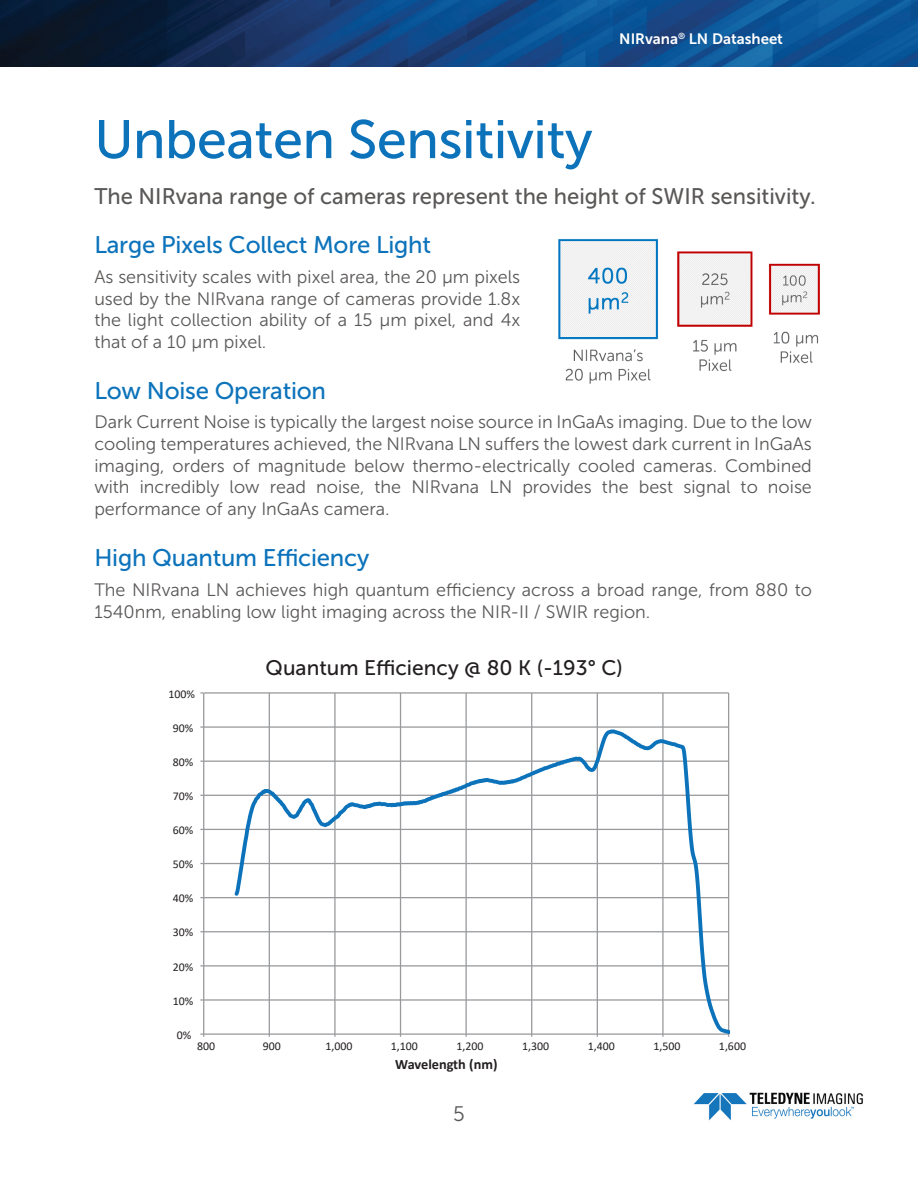
<style>
.page{position:relative;width:918px;height:1188px;background:#fff}
.page>*{position:absolute;margin:0;border:0;box-sizing:border-box;transform-origin:0 0}
.t1{font:54px "Museo Sans 500";letter-spacing:-.01em;color:#0c73bb}
.t2{font:24px "Museo Sans 500";letter-spacing:-.01em;color:#0c73bb}
.t3{font:22.5px "Museo Sans 500";color:#5a5857}
.t4{font:21px "Museo Sans 500";color:#231f20}
.t5{font:21px "Museo Sans 300";color:#5a5857}
.t6{font:18px/21.6px "Museo Sans 300";color:#5a5857;text-align:justify}
.t7{font:15px "Museo Sans 700";color:#fff}
.t8{font:700 14.25px "Calibri";color:#231f20}
.t9{font:11.85px "Calibri";color:#231f20}
</style>
<div class="page">
<img style="left:693px;top:1092px;width:170px;height:29px">
<img style="left:0;top:0;width:918px;height:67px">
<img style="left:558px;top:239px;width:262px;height:145px">
<hr style="left:204px;top:999px;width:525px;height:2px;background:#989a9d">
<hr style="left:204px;top:965px;width:525px;height:2px;background:#989a9d">
<hr style="left:204px;top:931px;width:525px;height:1px;background:#989a9d">
<hr style="left:204px;top:897px;width:525px;height:1px;background:#989a9d">
<hr style="left:204px;top:863px;width:525px;height:1px;background:#989a9d">
<hr style="left:204px;top:829px;width:525px;height:1px;background:#989a9d">
<hr style="left:204px;top:795px;width:525px;height:1px;background:#989a9d">
<hr style="left:204px;top:761px;width:525px;height:1px;background:#989a9d">
<hr style="left:204px;top:726px;width:525px;height:2px;background:#989a9d">
<hr style="left:204px;top:692px;width:525px;height:2px;background:#989a9d">
<hr style="left:269px;top:693px;width:1px;height:341px;background:#989a9d">
<hr style="left:334px;top:693px;width:2px;height:341px;background:#989a9d">
<hr style="left:400px;top:693px;width:1px;height:341px;background:#989a9d">
<hr style="left:465px;top:693px;width:2px;height:341px;background:#989a9d">
<hr style="left:531px;top:693px;width:1px;height:341px;background:#989a9d">
<hr style="left:597px;top:693px;width:1px;height:341px;background:#989a9d">
<hr style="left:662px;top:693px;width:2px;height:341px;background:#989a9d">
<hr style="left:728px;top:693px;width:1px;height:341px;background:#989a9d">
<hr style="left:203px;top:693px;width:1px;height:341px;background:#989a9d">
<hr style="left:204px;top:1033px;width:525px;height:2px;background:#989a9d">
<svg style="left:232px;top:727px;width:497px;height:308px"></svg>
<p class="t7" style="left:619px;top:33px;width:165px">NIRvana<sup>®</sup> LN Datasheet</p>
<h1 class="t1" style="left:94px;top:118px;width:500px">Unbeaten Sensitivity</h1>
<p class="t3" style="left:94px;top:187px;width:723px">The NIRvana range of cameras represent the height of SWIR sensitivity.</p>
<h2 class="t2" style="left:94px;top:235px;width:338px">Large Pixels Collect More Light</h2>
<p class="t6" style="left:94px;top:268px;width:427px">As sensitivity scales with pixel area, the 20 µm pixels used by the NIRvana range of cameras provide 1.8x the light collection ability of a 15 µm pixel, and 4x that of a 10 µm pixel.</p>
<h2 class="t2" style="left:94px;top:381px;width:233px">Low Noise Operation</h2>
<p class="t6" style="left:94px;top:413px;width:719px">Dark Current Noise is typically the largest noise source in InGaAs imaging. Due to the low cooling temperatures achieved, the NIRvana LN suffers the lowest dark current in InGaAs imaging, orders of magnitude below thermo-electrically cooled cameras. Combined with incredibly low read noise, the NIRvana LN provides the best signal to noise performance of any InGaAs camera.</p>
<h2 class="t2" style="left:94px;top:548px;width:277px">High Quantum Efficiency</h2>
<p class="t6" style="left:94px;top:581px;width:719px">The NIRvana LN achieves high quantum efficiency across a broad range, from 880 to<br>1540nm, enabling low light imaging across the NIR-II / SWIR region.</p>
<p class="t9" style="left:168px;top:689px;width:28px">100%</p>
<p class="t9" style="left:173px;top:723px;width:22px">90%</p>
<p class="t9" style="left:173px;top:757px;width:22px">80%</p>
<p class="t9" style="left:173px;top:791px;width:22px">70%</p>
<p class="t9" style="left:173px;top:825px;width:22px">60%</p>
<p class="t9" style="left:173px;top:859px;width:22px">50%</p>
<p class="t9" style="left:173px;top:893px;width:22px">40%</p>
<p class="t9" style="left:173px;top:928px;width:22px">30%</p>
<p class="t9" style="left:173px;top:962px;width:22px">20%</p>
<p class="t9" style="left:173px;top:996px;width:22px">10%</p>
<p class="t9" style="left:177px;top:1030px;width:16px">0%</p>
<p class="t4" style="left:266px;top:660px;width:359px">Quantum Efficiency @ 80 K (-193° C)</p>
<p class="t9" style="left:197px;top:1041px;width:20px">800</p>
<p class="t9" style="left:263px;top:1041px;width:20px">900</p>
<p class="t9" style="left:325px;top:1041px;width:29px">1,000</p>
<p class="t9" style="left:391px;top:1041px;width:29px">1,100</p>
<p class="t9" style="left:457px;top:1041px;width:29px">1,200</p>
<p class="t9" style="left:522px;top:1041px;width:29px">1,300</p>
<p class="t9" style="left:588px;top:1041px;width:29px">1,400</p>
<p class="t9" style="left:653px;top:1041px;width:29px">1,500</p>
<p class="t9" style="left:719px;top:1041px;width:29px">1,600</p>
<p class="t8" style="left:395px;top:1058px;width:104px">Wavelength (nm)</p>
<p class="t5" style="left:453px;top:1106px;width:13px">5</p>
</div>
